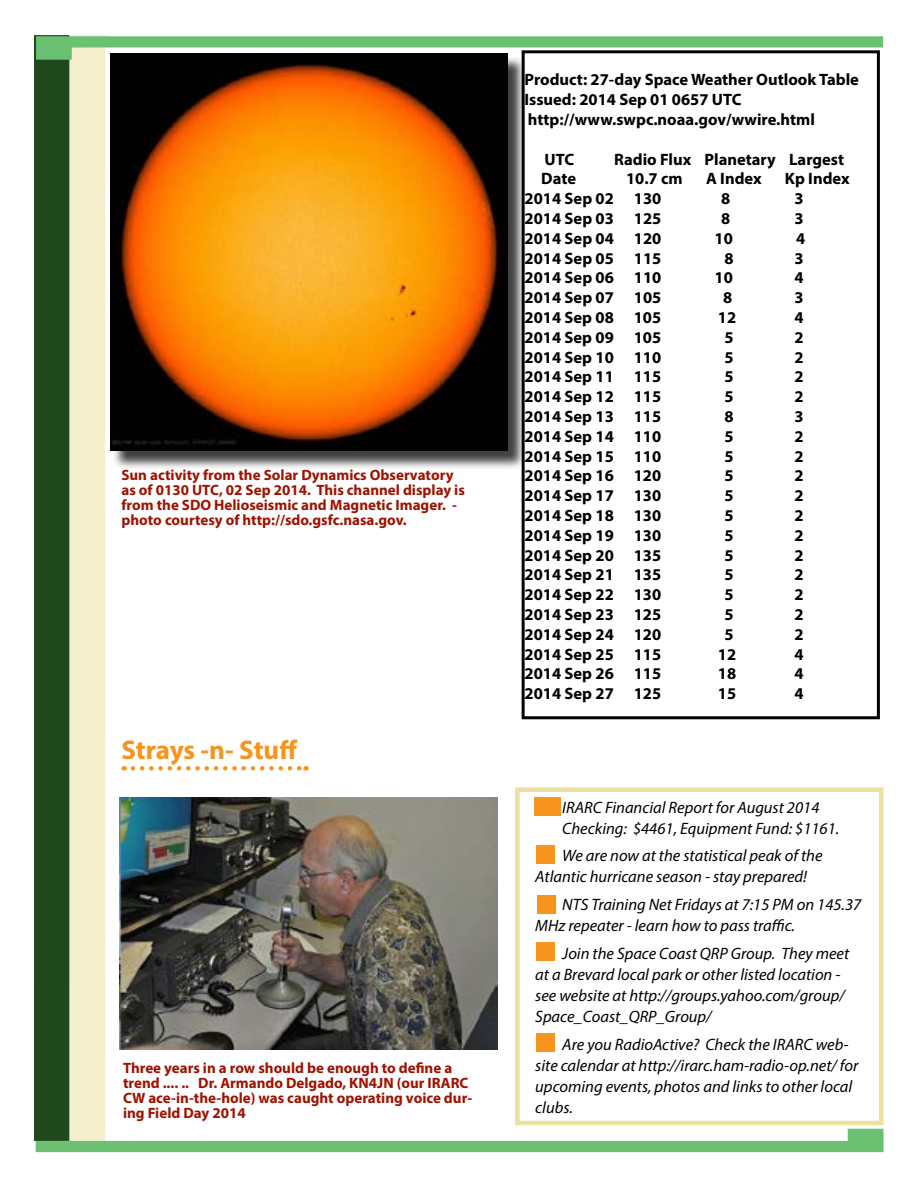
<style>
.page{position:relative;width:918px;height:1188px;background:#fff}
.page>*{position:absolute;margin:0;border:0;box-sizing:border-box;transform-origin:0 0}
.t1{font:700 27px "Myriad Pro";letter-spacing:-.005em;color:#f7941e}
.t2{font:700 16.5px/19.8px "Myriad Pro";color:#000}
.t3{font:italic 16.5px/21px "Myriad Pro";color:#000}
.t4{font:700 15px/15px "Myriad Pro";color:#9f1200}
</style>
<div class="page">
<div style="left:34px;top:35px;width:36px;height:1106px;background:#1f481d"></div>
<div style="left:70px;top:35px;width:35px;height:1116px;background:#f4efcd"></div>
<svg style="left:36px;top:36px;width:847px;height:24px"></svg>
<div style="left:522px;top:50px;width:358px;height:669px;border:3px solid #000"></div>
<div style="left:515px;top:787px;width:368px;height:338px;border:4px solid #ebe29f"></div>
<svg style="left:36px;top:1129px;width:847px;height:23px"></svg>
<div style="left:534px;top:798px;width:27px;height:18px;background:#f7941e"></div>
<svg style="left:133px;top:766px;width:174px;height:5px"></svg>
<div style="left:536px;top:845px;width:18px;height:19px;background:#f7941e"></div>
<div style="left:536px;top:1033px;width:18px;height:19px;background:#f7941e"></div>
<div style="left:536px;top:942px;width:18px;height:19px;background:#f7941e"></div>
<div style="left:538px;top:895px;width:18px;height:18px;background:#f7941e"></div>
<div style="left:113px;top:56px;width:414px;height:414px;background:#000;opacity:.75"></div>
<img style="left:110px;top:53px;width:398px;height:398px">
<img style="left:119px;top:798px;width:378px;height:251px">
<p class="t4" style="left:121px;top:467px;width:345px">Sun activity from the Solar Dynamics Observatory as of 0130 UTC, 02 Sep 2014. This channel display is from the SDO Helioseismic and Magnetic Imager. - photo courtesy of http://sdo.gsfc.nasa.gov.</p>
<h1 class="t1" style="left:121px;top:733px;width:177px">Strays -n- Stuff</h1>
<p class="t4" style="left:123px;top:1060px;width:351px">Three years in a row should be enough to define a trend .... .. Dr. Armando Delgado, KN4JN (our IRARC CW ace-in-the-hole) was caught operating voice dur&shy;ing Field Day 2014</p>
<p class="t2" style="left:525px;top:69px;width:336px">Product: 27-day Space Weather Outlook Table<br>Issued: 2014 Sep 01 0657 UTC http://www.swpc.noaa.gov/wwire.html</p>
<p class="t2" style="left:545px;top:149px;width:31px">UTC</p>
<p class="t2" style="left:614px;top:149px;width:231px">Radio Flux Planetary Largest</p>
<p class="t2" style="left:541px;top:168px;width:36px">Date</p>
<p class="t2" style="left:626px;top:168px;width:58px">10.7 cm</p>
<p class="t2" style="left:706px;top:168px;width:57px">A Index</p>
<p class="t2" style="left:785px;top:168px;width:66px">Kp Index</p>
<p class="t2" style="left:525px;top:188px;width:138px">2014 Sep 02 130</p>
<p class="t2" style="left:721px;top:188px;width:11px">8</p>
<p class="t2" style="left:795px;top:188px;width:11px">3</p>
<p class="t2" style="left:525px;top:208px;width:138px">2014 Sep 03 125</p>
<p class="t2" style="left:721px;top:208px;width:11px">8</p>
<p class="t2" style="left:795px;top:208px;width:11px">3</p>
<p class="t2" style="left:525px;top:228px;width:138px">2014 Sep 04 120</p>
<p class="t2" style="left:715px;top:228px;width:20px">10</p>
<p class="t2" style="left:796px;top:228px;width:11px">4</p>
<p class="t2" style="left:525px;top:248px;width:138px">2014 Sep 05 115</p>
<p class="t2" style="left:725px;top:248px;width:11px">8</p>
<p class="t2" style="left:795px;top:248px;width:11px">3</p>
<p class="t2" style="left:525px;top:267px;width:138px">2014 Sep 06 110</p>
<p class="t2" style="left:715px;top:267px;width:20px">10</p>
<p class="t2" style="left:795px;top:267px;width:11px">4</p>
<p class="t2" style="left:525px;top:287px;width:138px">2014 Sep 07 105</p>
<p class="t2" style="left:723px;top:287px;width:11px">8</p>
<p class="t2" style="left:795px;top:287px;width:11px">3</p>
<p class="t2" style="left:525px;top:307px;width:138px">2014 Sep 08 105</p>
<p class="t2" style="left:718px;top:307px;width:20px">12</p>
<p class="t2" style="left:795px;top:307px;width:11px">4</p>
<p class="t2" style="left:525px;top:327px;width:138px">2014 Sep 09 105</p>
<p class="t2" style="left:725px;top:327px;width:11px">5</p>
<p class="t2" style="left:795px;top:327px;width:11px">2</p>
<p class="t2" style="left:525px;top:347px;width:138px">2014 Sep 10 110</p>
<p class="t2" style="left:725px;top:347px;width:11px">5</p>
<p class="t2" style="left:795px;top:347px;width:11px">2</p>
<p class="t2" style="left:525px;top:366px;width:138px">2014 Sep 11 115</p>
<p class="t2" style="left:725px;top:366px;width:11px">5</p>
<p class="t2" style="left:795px;top:366px;width:11px">2</p>
<p class="t2" style="left:525px;top:386px;width:138px">2014 Sep 12 115</p>
<p class="t2" style="left:725px;top:386px;width:11px">5</p>
<p class="t2" style="left:795px;top:386px;width:11px">2</p>
<p class="t2" style="left:525px;top:406px;width:138px">2014 Sep 13 115</p>
<p class="t2" style="left:725px;top:406px;width:11px">8</p>
<p class="t2" style="left:795px;top:406px;width:11px">3</p>
<p class="t2" style="left:525px;top:426px;width:138px">2014 Sep 14 110</p>
<p class="t2" style="left:725px;top:426px;width:11px">5</p>
<p class="t2" style="left:795px;top:426px;width:11px">2</p>
<p class="t2" style="left:525px;top:446px;width:138px">2014 Sep 15 110</p>
<p class="t2" style="left:725px;top:446px;width:11px">5</p>
<p class="t2" style="left:795px;top:446px;width:11px">2</p>
<p class="t2" style="left:525px;top:465px;width:138px">2014 Sep 16 120</p>
<p class="t2" style="left:725px;top:465px;width:11px">5</p>
<p class="t2" style="left:795px;top:465px;width:11px">2</p>
<p class="t2" style="left:525px;top:485px;width:138px">2014 Sep 17 130</p>
<p class="t2" style="left:725px;top:485px;width:11px">5</p>
<p class="t2" style="left:795px;top:485px;width:11px">2</p>
<p class="t2" style="left:525px;top:505px;width:138px">2014 Sep 18 130</p>
<p class="t2" style="left:725px;top:505px;width:11px">5</p>
<p class="t2" style="left:795px;top:505px;width:11px">2</p>
<p class="t2" style="left:525px;top:525px;width:138px">2014 Sep 19 130</p>
<p class="t2" style="left:725px;top:525px;width:11px">5</p>
<p class="t2" style="left:795px;top:525px;width:11px">2</p>
<p class="t2" style="left:525px;top:545px;width:138px">2014 Sep 20 135</p>
<p class="t2" style="left:725px;top:545px;width:11px">5</p>
<p class="t2" style="left:795px;top:545px;width:11px">2</p>
<p class="t2" style="left:525px;top:564px;width:138px">2014 Sep 21 135</p>
<p class="t2" style="left:725px;top:564px;width:11px">5</p>
<p class="t2" style="left:795px;top:564px;width:11px">2</p>
<p class="t2" style="left:525px;top:584px;width:138px">2014 Sep 22 130</p>
<p class="t2" style="left:725px;top:584px;width:11px">5</p>
<p class="t2" style="left:795px;top:584px;width:11px">2</p>
<p class="t2" style="left:525px;top:604px;width:138px">2014 Sep 23 125</p>
<p class="t2" style="left:725px;top:604px;width:11px">5</p>
<p class="t2" style="left:795px;top:604px;width:11px">2</p>
<p class="t2" style="left:525px;top:624px;width:138px">2014 Sep 24 120</p>
<p class="t2" style="left:725px;top:624px;width:11px">5</p>
<p class="t2" style="left:795px;top:624px;width:11px">2</p>
<p class="t2" style="left:525px;top:644px;width:138px">2014 Sep 25 115</p>
<p class="t2" style="left:718px;top:644px;width:20px">12</p>
<p class="t2" style="left:795px;top:644px;width:11px">4</p>
<p class="t2" style="left:525px;top:663px;width:138px">2014 Sep 26 115</p>
<p class="t2" style="left:718px;top:663px;width:20px">18</p>
<p class="t2" style="left:795px;top:663px;width:11px">4</p>
<p class="t2" style="left:525px;top:683px;width:138px">2014 Sep 27 125</p>
<p class="t2" style="left:718px;top:683px;width:20px">15</p>
<p class="t2" style="left:795px;top:683px;width:11px">4</p>
<p class="t3" style="left:562px;top:796px;width:279px">IRARC Financial Report for August 2014<br>Checking: $4461, Equipment Fund: $1161.</p>
<p class="t3" style="left:535px;top:845px;width:289px;text-indent:27px">We are now at the statistical peak of the<br>Atlantic hurricane season - stay prepared!</p>
<p class="t3" style="left:535px;top:894px;width:327px;text-indent:27px">NTS Training Net Fridays at 7:15 PM on 145.37<br>MHz repeater - learn how to pass traffic.</p>
<p class="t3" style="left:535px;top:943px;width:315px;text-indent:27px">Join the Space Coast QRP Group. They meet at a Brevard local park or other listed location - see website at http://groups.yahoo.com/group/ Space_Coast_QRP_Group/</p>
<p class="t3" style="left:535px;top:1033px;width:325px;text-indent:27px">Are you RadioActive? Check the IRARC web&shy;site calendar at http://irarc.ham-radio-op.net/ for upcoming events, photos and links to other local clubs.</p>
</div>
